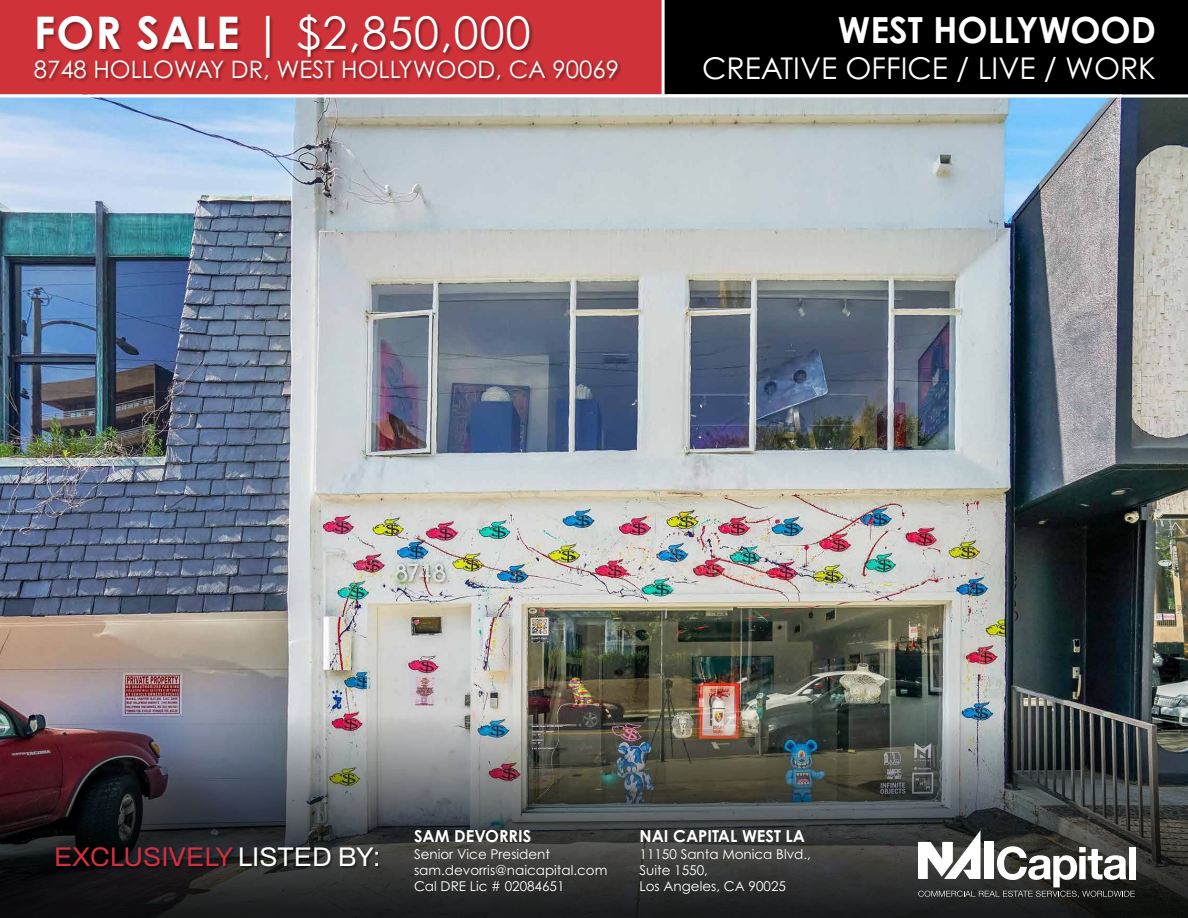
<style>
.page{position:relative;width:1188px;height:918px;background:#fff}
.page>*{position:absolute;margin:0;border:0;box-sizing:border-box;transform-origin:0 0}
.t1{font:45px "Century Gothic Pro";letter-spacing:.025em;color:#fff}
.t2{font:700 36px "Century Gothic Pro";color:#fff}
.t3{font:30px "Century Gothic Pro";color:#fff}
.t4{font:27px "Archivo";color:#cf2f40}
.t5{font:24px "Century Gothic Pro";color:#fff}
.t6{font:700 16.5px "Century Gothic Pro";color:#fff}
.t7{font:13.5px/16.2px "Century Gothic Pro";color:#fff}
.s1{font-weight:700}
.s2{color:#fff}
</style>
<div class="page">
<div style="left:0;top:0;width:1188px;height:94px;background:#cf3339"></div>
<div style="left:663px;top:0;width:525px;height:94px;background:#000"></div>
<img style="left:0;top:98px;width:1188px;height:529px">
<img style="left:0;top:627px;width:1188px;height:291px">
<div style="left:33px;top:14px;width:590px;height:71px;background:#000;opacity:.4"></div>
<div style="left:56px;top:847px;width:325px;height:23px;background:#000;opacity:.48"></div>
<svg style="left:0;top:94px;width:1188px;height:4px"></svg>
<svg style="left:918px;top:830px;width:217px;height:68px"></svg>
<hr style="left:662px;top:0;width:3px;height:95px;background:#fff">
<h1 class="t1" style="left:34px;top:6px;width:499px"><span class="s1">FOR SALE |</span> $2,850,000</h1>
<h3 class="t5" style="left:34px;top:55px;width:587px">8748 HOLLOWAY DR, WEST HOLLYWOOD, CA 90069</h3>
<h2 class="t2" style="left:838px;top:7px;width:320px">WEST HOLLYWOOD</h2>
<h3 class="t3" style="left:702px;top:50px;width:455px">CREATIVE OFFICE / LIVE / WORK</h3>
<h3 class="t4" style="left:54px;top:837px;width:328px">EXCLUSIVELY <span class="s2">LISTED BY:</span></h3>
<p class="t6" style="left:414px;top:826px;width:119px">SAM DEVORRIS</p>
<p class="t7" style="left:414px;top:845px;width:195px">Senior Vice President sam.devorris@naicapital.com<br>Cal DRE Lic # 02084651</p>
<p class="t6" style="left:640px;top:826px;width:167px">NAI CAPITAL WEST LA</p>
<p class="t7" style="left:640px;top:845px;width:173px">11150 Santa Monica Blvd.,<br>Suite 1550,<br>Los Angeles, CA 90025</p>
</div>
